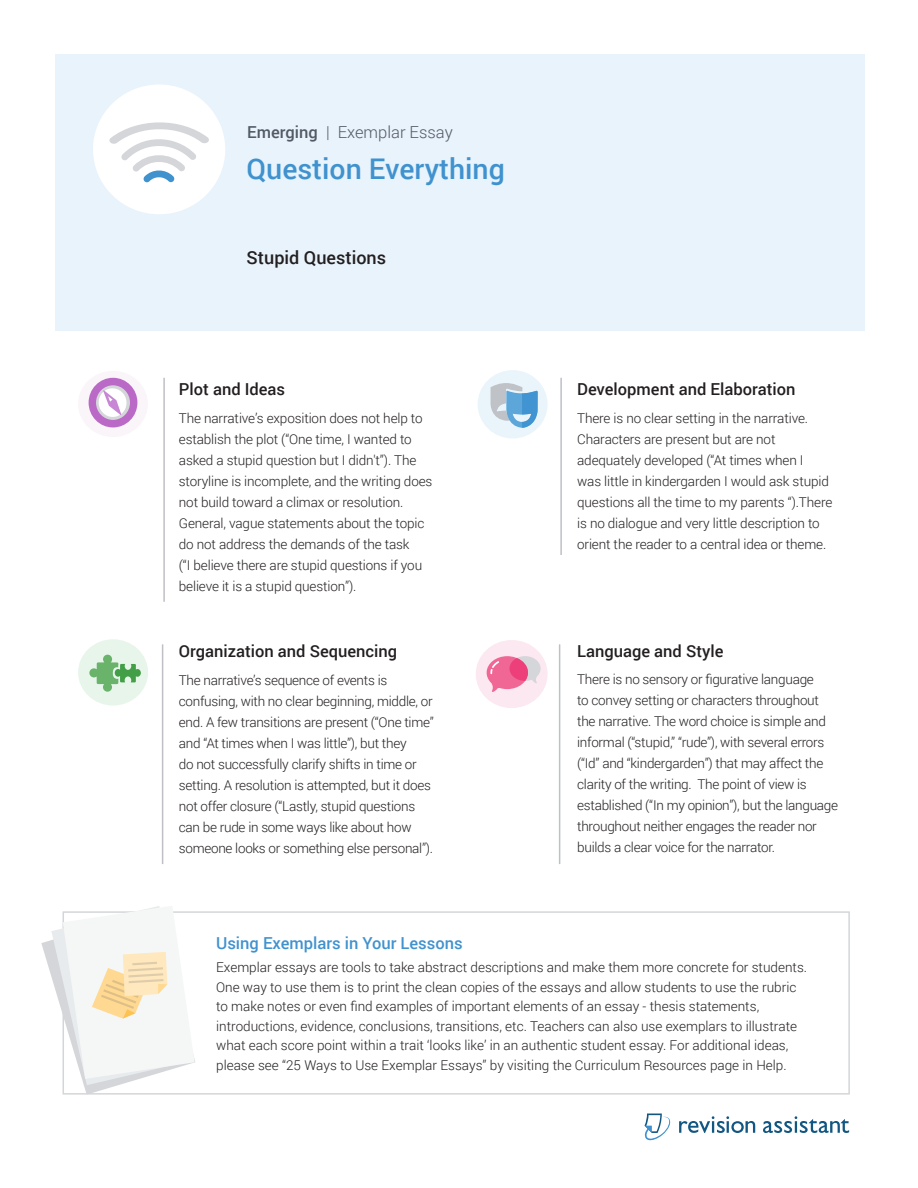
<style>
.page{position:relative;width:918px;height:1188px;background:#fff}
.page>*{position:absolute;margin:0;border:0;box-sizing:border-box;transform-origin:0 0}
.Prompt_Title{font:500 28.5px "Roboto";color:#4092cf}
.Essay_Title{font:500 18px "Roboto";color:#231f20}
.Trait_Name{font:500 16.5px "Roboto";color:#231f20}
.t1{font:500 16.5px "Roboto";color:#4092cf}
.Level__Advanced__Eme{font:300 16.5px "Roboto";color:#535967}
.Annotation{font:300 13.5px/21px "Roboto";letter-spacing:-.01em;color:#231f20}
.s1{font-weight:500}
</style>
<div class="page">
<div style="left:55px;top:54px;width:810px;height:276px;background:#e8f3fb"></div>
<svg style="left:644px;top:1114px;width:27px;height:27px"></svg>
<svg style="left:679px;top:1116px;width:76px;height:17px"></svg>
<svg style="left:763px;top:1116px;width:86px;height:17px"></svg>
<div style="left:93px;top:84px;width:132px;height:130px;background:#fff;border-radius:50%"></div>
<svg style="left:109px;top:122px;width:100px;height:61px"></svg>
<hr style="left:163px;top:378px;width:2px;height:224px;background:#bec0c6">
<hr style="left:560px;top:378px;width:2px;height:177px;background:#bec0c6">
<hr style="left:559px;top:644px;width:1px;height:220px;background:#bec0c6">
<hr style="left:162px;top:644px;width:1px;height:220px;background:#bec0c6">
<svg style="left:476px;top:640px;width:72px;height:68px"></svg>
<div style="left:78px;top:639px;width:70px;height:67px;background:#e8f5eb;border-radius:50%"></div>
<svg style="left:89px;top:655px;width:52px;height:37px"></svg>
<div style="left:63px;top:911px;width:787px;height:184px;border:2px solid #d4d6d9"></div>
<svg style="left:41px;top:906px;width:154px;height:189px"></svg>
<div style="left:78px;top:371px;width:70px;height:66px;background:#faf5f9;border-radius:50%"></div>
<svg style="left:88px;top:377px;width:50px;height:51px"></svg>
<div style="left:478px;top:370px;width:70px;height:69px;background:#eaf5fb;border-radius:50%"></div>
<svg style="left:490px;top:383px;width:48px;height:45px"></svg>
<p class="Level__Advanced__Eme" style="left:247px;top:120px;width:207px"><span class="s1">Emerging</span> | Exemplar Essay</p>
<p class="Prompt_Title" style="left:247px;top:148px;width:260px">Question Everything</p>
<p class="Essay_Title" style="left:247px;top:245px;width:141px">Stupid Questions</p>
<p class="Trait_Name" style="left:179px;top:378px;width:108px">Plot and Ideas</p>
<p class="Annotation" style="left:179px;top:407px;width:255px">The narrative’s exposition does not help to establish the plot (“One time, I wanted to asked a stupid question but I didn't”). The storyline is incomplete, and the writing does not build toward a climax or resolution.<br>General, vague statements about the topic do not address the demands of the task<br>(“I believe there are stupid questions if you believe it is a stupid question”).</p>
<p class="Trait_Name" style="left:179px;top:640px;width:220px">Organization and Sequencing</p>
<p class="Annotation" style="left:179px;top:669px;width:256px">The narrative’s sequence of events is confusing, with no clear beginning, middle, or end. A few transitions are present (“One time” and “At times when I was little”), but they<br>do not successfully clarify shifts in time or setting. A resolution is attempted, but it does not offer closure (“Lastly, stupid questions can be rude in some ways like about how someone looks or something else personal”).</p>
<p class="Trait_Name" style="left:577px;top:378px;width:220px">Development and Elaboration</p>
<p class="Annotation" style="left:577px;top:407px;width:257px">There is no clear setting in the narrative.<br>Characters are present but are not adequately developed (“At times when I<br>was little in kindergarden I would ask stupid questions all the time to my parents “).There is no dialogue and very little description to orient the reader to a central idea or theme.</p>
<p class="Trait_Name" style="left:577px;top:639px;width:148px">Language and Style</p>
<p class="Annotation" style="left:577px;top:669px;width:262px">There is no sensory or figurative language<br>to convey setting or characters throughout the narrative. The word choice is simple and informal (“stupid,” “rude”), with several errors (“Id” and “kindergarden”) that may affect the clarity of the writing. The point of view is established (“In my opinion”), but the language throughout neither engages the reader nor builds a clear voice for the narrator.</p>
<p class="t1" style="left:216px;top:932px;width:248px">Using Exemplars in Your Lessons</p>
<p class="Annotation" style="left:216px;top:957px;width:593px;line-height:19.5px">Exemplar essays are tools to take abstract descriptions and make them more concrete for students.<br>One way to use them is to print the clean copies of the essays and allow students to use the rubric to make notes or even find examples of important elements of an essay - thesis statements, introductions, evidence, conclusions, transitions, etc. Teachers can also use exemplars to illustrate what each score point within a trait ‘looks like’ in an authentic student essay. For additional ideas, please see “25 Ways to Use Exemplar Essays” by visiting the Curriculum Resources page in Help.</p>
</div>
